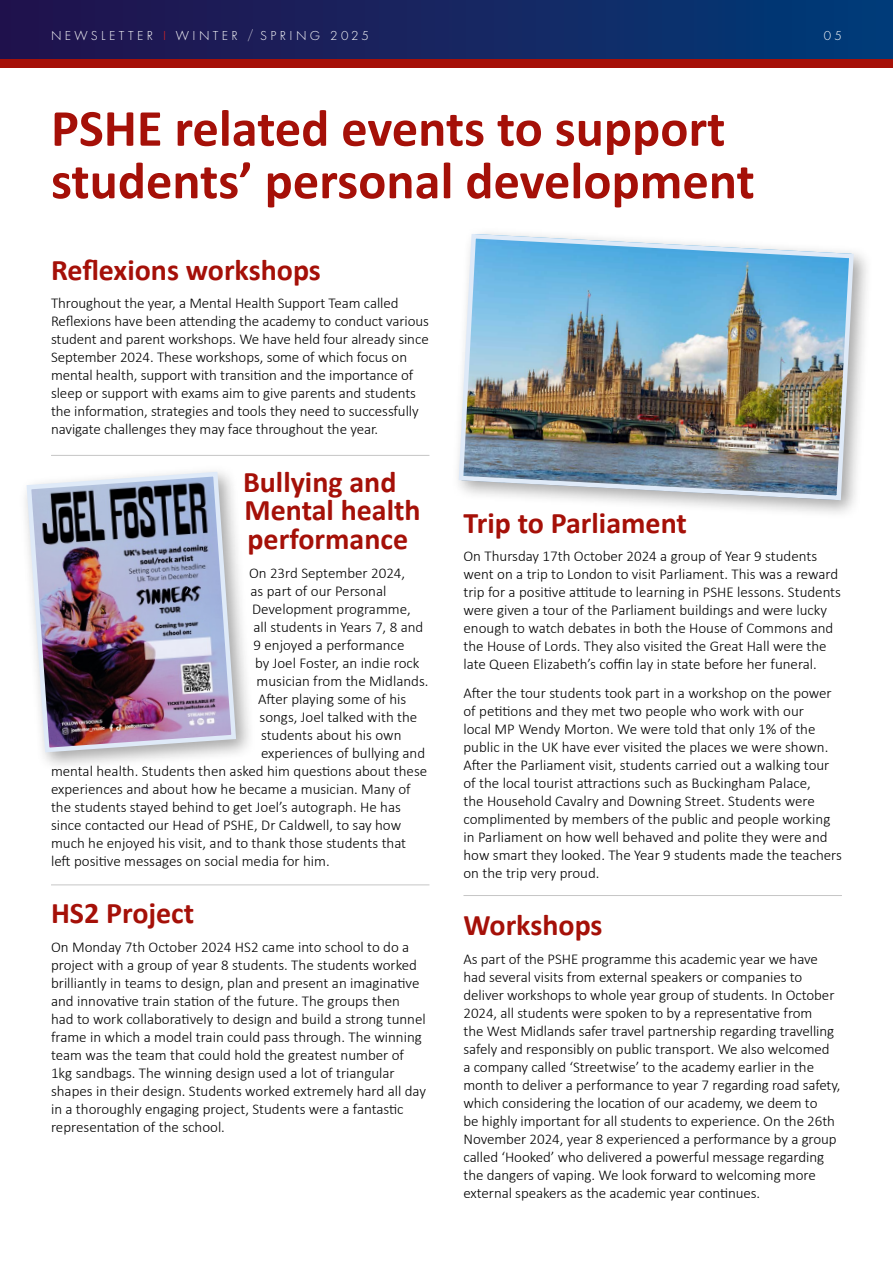
<style>
.page{position:relative;width:893px;height:1263px;background:#fff}
.page>*{position:absolute;margin:0;border:0;box-sizing:border-box;transform-origin:0 0}
.t1{font:700 52.5px/52.5px "Calibri";color:#a51008}
.t2{font:700 30px/28.7px "Calibri";color:#a51008}
.t3{font:300 15px/18px "Calibri";color:#000}
.t4{font:300 13.5px "Futura PT";letter-spacing:.25em;color:#fff}
.s1{color:#e52722}
</style>
<div class="page">
<div style="left:19px;top:464px;width:237px;height:308px;background:#000;opacity:.35"></div>
<img style="left:24px;top:469px;width:214px;height:286px">
<hr style="left:51px;top:455px;width:378px;height:1px;background:#c6c6c6">
<hr style="left:51px;top:884px;width:378px;height:1px;background:#c6c6c6">
<hr style="left:463px;top:895px;width:379px;height:1px;background:#c6c6c6">
<div style="left:451px;top:226px;width:422px;height:294px;background:#000;opacity:.35"></div>
<img style="left:456px;top:231px;width:400px;height:272px">
<div style="left:0;top:0;width:893px;height:60px;background:linear-gradient(to right,#25114b,#023b78)"></div>
<div style="left:0;top:60px;width:893px;height:8px;background:#a51008"></div>
<p class="t4" style="left:51px;top:28px;width:319px">NEWSLETTER <span class="s1">I</span> WINTER / SPRING 2025</p>
<p class="t4" style="left:824px;top:28px;width:20px">05</p>
<h1 class="t1" style="left:51px;top:100px;width:705px">PSHE related events to support students’ personal development</h1>
<h2 class="t2" style="left:51px;top:254px;width:271px">Reflexions workshops</h2>
<p class="t3" style="left:51px;top:294px;width:380px">Throughout the year, a Mental Health Support Team called Reflexions have been attending the academy to conduct various student and parent workshops. We have held four already since September 2024. These workshops, some of which focus on mental health, support with transition and the importance of sleep or support with exams aim to give parents and students the information, strategies and tools they need to successfully navigate challenges they may face throughout the year.</p>
<h2 class="t2" style="left:243px;top:466px;width:179px">Bullying and<br>Mental health performance</h2>
<p class="t3" style="left:249px;top:563px;width:158px">On 23rd September 2024,</p>
<p class="t3" style="left:251px;top:581px;width:137px">as part of our Personal</p>
<p class="t3" style="left:252px;top:599px;width:160px">Development programme,</p>
<p class="t3" style="left:254px;top:617px;width:171px">all students in Years 7, 8 and</p>
<p class="t3" style="left:254px;top:635px;width:152px">9 enjoyed a performance</p>
<p class="t3" style="left:255px;top:653px;width:166px">by Joel Foster, an indie rock</p>
<p class="t3" style="left:257px;top:671px;width:173px">musician from the Midlands.</p>
<p class="t3" style="left:258px;top:689px;width:150px">After playing some of his</p>
<p class="t3" style="left:260px;top:707px;width:159px">songs, Joel talked with the</p>
<p class="t3" style="left:261px;top:725px;width:142px">students about his own</p>
<p class="t3" style="left:261px;top:743px;width:166px">experiences of bullying and</p>
<p class="t3" style="left:51px;top:761px;width:378px">mental health. Students then asked him questions about these</p>
<p class="t3" style="left:51px;top:779px;width:361px">experiences and about how he became a musician. Many of</p>
<p class="t3" style="left:51px;top:797px;width:351px">the students stayed behind to get Joel’s autograph. He has</p>
<p class="t3" style="left:51px;top:815px;width:352px">since contacted our Head of PSHE, Dr Caldwell, to say how</p>
<p class="t3" style="left:51px;top:833px;width:357px">much he enjoyed his visit, and to thank those students that</p>
<p class="t3" style="left:51px;top:851px;width:280px">left positive messages on social media for him.</p>
<h2 class="t2" style="left:51px;top:897px;width:145px">HS2 Project</h2>
<p class="t3" style="left:51px;top:937px;width:376px">On Monday 7th October 2024 HS2 came into school to do a project with a group of year 8 students. The students worked brilliantly in teams to design, plan and present an imaginative and innovative train station of the future. The groups then had to work collaboratively to design and build a strong tunnel frame in which a model train could pass through. The winning team was the team that could hold the greatest number of 1kg sandbags. The winning design used a lot of triangular shapes in their design. Students worked extremely hard all day in a thoroughly engaging project, Students were a fantastic representation of the school.</p>
<h2 class="t2" style="left:463px;top:507px;width:225px">Trip to Parliament</h2>
<p class="t3" style="left:463px;top:547px;width:379px">On Thursday 17th October 2024 a group of Year 9 students went on a trip to London to visit Parliament. This was a reward trip for a positive attitude to learning in PSHE lessons. Students were given a tour of the Parliament buildings and were lucky enough to watch debates in both the House of Commons and the House of Lords. They also visited the Great Hall were the late Queen Elizabeth’s coffin lay in state before her funeral.</p>
<p class="t3" style="left:463px;top:684px;width:380px">After the tour students took part in a workshop on the power of petitions and they met two people who work with our<br>local MP Wendy Morton. We were told that only 1% of the public in the UK have ever visited the places we were shown.<br>After the Parliament visit, students carried out a walking tour of the local tourist attractions such as Buckingham Palace,<br>the Household Cavalry and Downing Street. Students were complimented by members of the public and people working in Parliament on how well behaved and polite they were and how smart they looked. The Year 9 students made the teachers on the trip very proud.</p>
<h2 class="t2" style="left:463px;top:910px;width:141px">Workshops</h2>
<p class="t3" style="left:463px;top:950px;width:378px">As part of the PSHE programme this academic year we have had several visits from external speakers or companies to deliver workshops to whole year group of students. In October 2024, all students were spoken to by a representative from<br>the West Midlands safer travel partnership regarding travelling safely and responsibly on public transport. We also welcomed<br>a company called ‘Streetwise’ to the academy earlier in the month to deliver a performance to year 7 regarding road safety, which considering the location of our academy, we deem to<br>be highly important for all students to experience. On the 26th November 2024, year 8 experienced a performance by a group called ‘Hooked’ who delivered a powerful message regarding the dangers of vaping. We look forward to welcoming more external speakers as the academic year continues.</p>
</div>
